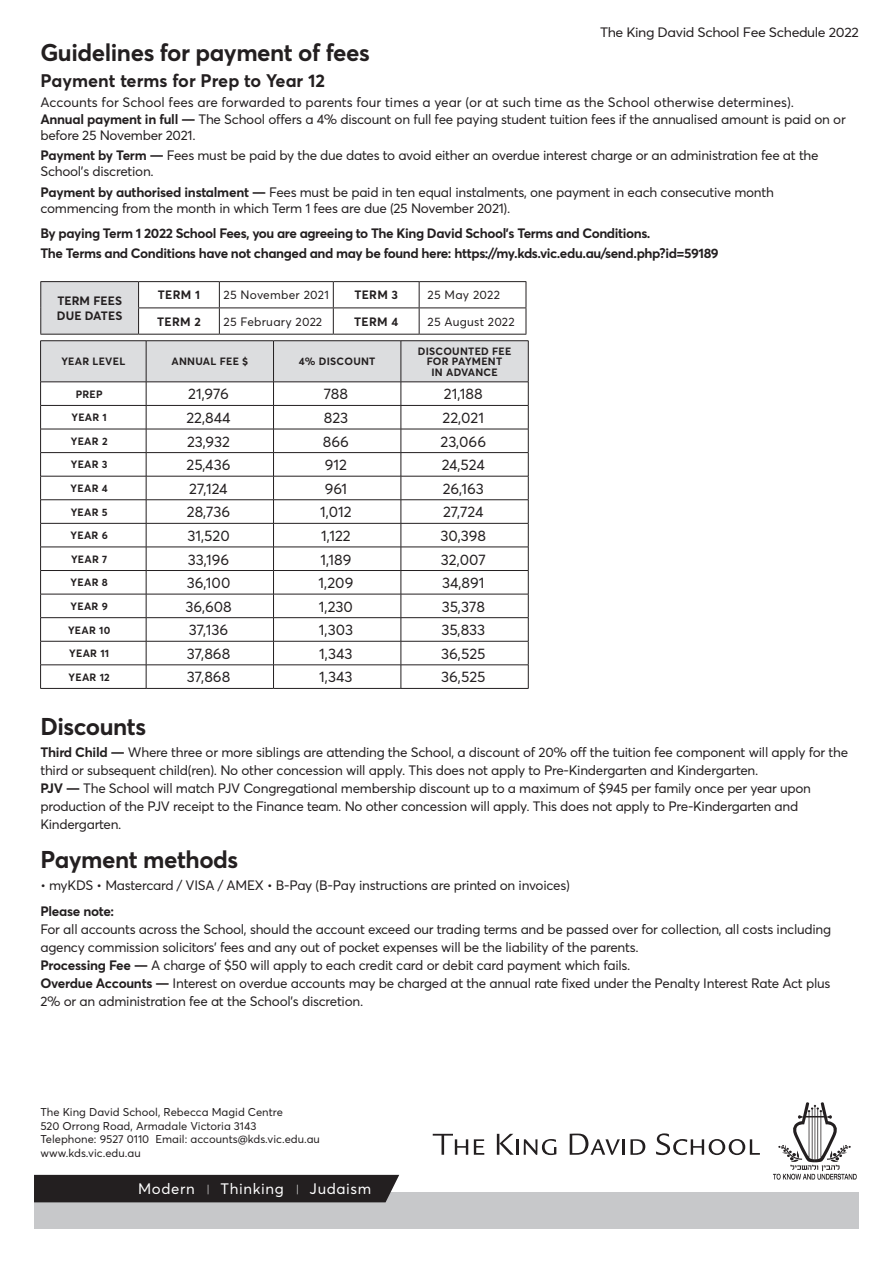
<style>
.page{position:relative;width:893px;height:1263px;background:#fff}
.page>*{position:absolute;margin:0;border:0;box-sizing:border-box;transform-origin:0 0}
.t1{font:700 24px "Averta";letter-spacing:-.02em;color:#231f20}
.t2{font:700 18px "Averta";color:#231f20}
.t3{font:15px "Averta Demo";color:#231f20}
.t4{font:15px "Averta Demo";letter-spacing:.04em;color:#fff}
.t5{font:13.5px/18px "Averta Demo";letter-spacing:-.02em;color:#231f20}
.t6{font:700 13.5px/20.4px "Averta";letter-spacing:-.03em;color:#231f20}
.t7{font:13.5px "Averta Demo";letter-spacing:-.02em;color:#231f20;scale:1.05 1}
.t8{font:12px "Averta Demo";letter-spacing:.02em;color:#231f20}
.t9{font:700 12px/15px "Averta";letter-spacing:.015em;color:#231f20}
.t10{font:11.25px/13.5px "Averta Demo";color:#231f20}
.t11{font:700 10.5px/10.5px "Averta";letter-spacing:.025em;color:#231f20;text-align:center}
.s1{font-family:"Averta";font-weight:700}
.s2{font-size:11.25px}
</style>
<div class="page">
<div style="left:41px;top:282px;width:98px;height:52px;background:#dcdddf"></div>
<hr style="left:40px;top:281px;width:99px;height:1px;background:#231f20">
<hr style="left:139px;top:281px;width:80px;height:1px;background:#231f20">
<hr style="left:219px;top:281px;width:114px;height:1px;background:#231f20">
<hr style="left:333px;top:281px;width:86px;height:1px;background:#231f20">
<hr style="left:419px;top:281px;width:107px;height:1px;background:#231f20">
<svg style="left:40px;top:282px;width:1px;height:52px"></svg>
<hr style="left:138px;top:307px;width:81px;height:1px;background:#231f20">
<svg style="left:138px;top:282px;width:1px;height:52px"></svg>
<hr style="left:219px;top:307px;width:114px;height:1px;background:#231f20">
<svg style="left:219px;top:282px;width:1px;height:52px"></svg>
<hr style="left:333px;top:307px;width:86px;height:1px;background:#231f20">
<svg style="left:333px;top:282px;width:1px;height:52px"></svg>
<hr style="left:419px;top:307px;width:107px;height:1px;background:#231f20">
<svg style="left:419px;top:282px;width:1px;height:52px"></svg>
<svg style="left:526px;top:282px;width:1px;height:52px"></svg>
<hr style="left:40px;top:334px;width:99px;height:1px;background:#231f20">
<hr style="left:139px;top:334px;width:80px;height:1px;background:#231f20">
<hr style="left:219px;top:334px;width:114px;height:1px;background:#231f20">
<hr style="left:333px;top:334px;width:86px;height:1px;background:#231f20">
<hr style="left:419px;top:334px;width:107px;height:1px;background:#231f20">
<hr style="left:146px;top:340px;width:128px;height:1px;background:#231f20">
<hr style="left:274px;top:340px;width:127px;height:1px;background:#231f20">
<hr style="left:401px;top:340px;width:127px;height:1px;background:#231f20">
<hr style="left:146px;top:688px;width:128px;height:1px;background:#231f20">
<hr style="left:274px;top:688px;width:127px;height:1px;background:#231f20">
<hr style="left:401px;top:688px;width:127px;height:1px;background:#231f20">
<svg style="left:40px;top:341px;width:489px;height:347px"></svg>
<hr style="left:40px;top:688px;width:106px;height:1px;background:#231f20">
<hr style="left:40px;top:340px;width:106px;height:1px;background:#231f20">
<svg style="left:433px;top:1134px;width:35px;height:21px"></svg>
<svg style="left:474px;top:1139px;width:10px;height:16px"></svg>
<svg style="left:497px;top:1134px;width:21px;height:21px"></svg>
<svg style="left:524px;top:1139px;width:32px;height:16px"></svg>
<svg style="left:570px;top:1133px;width:50px;height:22px"></svg>
<hr style="left:622px;top:1139px;width:3px;height:16px;background:#231f20">
<svg style="left:630px;top:1139px;width:15px;height:16px"></svg>
<svg style="left:656px;top:1133px;width:104px;height:22px"></svg>
<svg style="left:773px;top:1102px;width:83px;height:77px"></svg>
<div style="left:34px;top:1192px;width:825px;height:37px;background:#c7c8ca"></div>
<div style="left:34px;top:1175px;width:365px;height:27px;background:#231f20"></div>
<p class="t7" style="left:600px;top:23px;width:248px">The King David School Fee Schedule 2022</p>
<h1 class="t1" style="left:40px;top:37px;width:331px">Guidelines for payment of fees</h1>
<h2 class="t2" style="left:40px;top:69px;width:286px">Payment terms for Prep to Year 12</h2>
<p class="t5" style="left:40px;top:94px;width:807px;line-height:16.2px">Accounts for School fees are forwarded to parents four times a year (or at such time as the School otherwise determines).<br><span class="s1">Annual payment in full —</span> The School offers a 4% discount on full fee paying student tuition fees if the annualised amount is paid on or before 25 November 2021.</p>
<p class="t5" style="left:40px;top:147px;width:780px;line-height:16.2px"><span class="s1">Payment by Term —</span> Fees must be paid by the due dates to avoid either an overdue interest charge or an administration fee at the<br>School’s discretion.</p>
<p class="t5" style="left:40px;top:184px;width:735px;line-height:16.2px"><span class="s1">Payment by authorised instalment —</span> Fees must be paid in ten equal instalments, one payment in each consecutive month commencing from the month in which Term 1 fees are due (25 November 2021).</p>
<p class="t6" style="left:40px;top:223px;width:680px">By paying Term 1 2022 School Fees, you are agreeing to The King David School’s Terms and Conditions.<br>The Terms and Conditions have not changed and may be found here: https://my.kds.vic.edu.au/send.php?id=59189</p>
<p class="t9" style="left:57px;top:293px;width:67px">TERM FEES<br>DUE DATES</p>
<p class="t9" style="left:158px;top:287px;width:44px">TERM 1</p>
<p class="t8" style="left:224px;top:288px;width:107px">25 November 2021</p>
<p class="t9" style="left:354px;top:287px;width:45px">TERM 3</p>
<p class="t8" style="left:428px;top:288px;width:74px">25 May 2022</p>
<p class="t9" style="left:157px;top:314px;width:45px">TERM 2</p>
<p class="t8" style="left:224px;top:314px;width:100px">25 February 2022</p>
<p class="t9" style="left:354px;top:314px;width:46px">TERM 4</p>
<p class="t8" style="left:428px;top:314px;width:89px">25 August 2022</p>
<p class="t11" style="left:61px;top:356px;width:65px">YEAR LEVEL</p>
<p class="t11" style="left:172px;top:356px;width:78px">ANNUAL FEE $</p>
<p class="t11" style="left:299px;top:356px;width:78px">4% DISCOUNT</p>
<p class="t11" style="left:418px;top:346px;width:95px">DISCOUNTED FEE<br>FOR PAYMENT<br>IN ADVANCE</p>
<p class="t11" style="left:76px;top:389px;width:29px">PREP</p>
<p class="t3" style="left:188px;top:385px;width:42px">21,976</p>
<p class="t3" style="left:324px;top:385px;width:26px">788</p>
<p class="t3" style="left:444px;top:385px;width:40px">21,188</p>
<p class="t11" style="left:71px;top:412px;width:37px">YEAR 1</p>
<p class="t3" style="left:186px;top:408px;width:46px">22,844</p>
<p class="t3" style="left:324px;top:408px;width:26px">823</p>
<p class="t3" style="left:443px;top:408px;width:43px">22,021</p>
<p class="t11" style="left:71px;top:436px;width:38px">YEAR 2</p>
<p class="t3" style="left:187px;top:432px;width:44px">23,932</p>
<p class="t3" style="left:323px;top:432px;width:28px">866</p>
<p class="t3" style="left:441px;top:432px;width:47px">23,066</p>
<p class="t11" style="left:71px;top:459px;width:38px">YEAR 3</p>
<p class="t3" style="left:187px;top:455px;width:45px">25,436</p>
<p class="t3" style="left:325px;top:455px;width:24px">912</p>
<p class="t3" style="left:442px;top:455px;width:45px">24,524</p>
<p class="t11" style="left:71px;top:483px;width:39px">YEAR 4</p>
<p class="t3" style="left:189px;top:479px;width:40px">27,124</p>
<p class="t3" style="left:325px;top:479px;width:24px">961</p>
<p class="t3" style="left:443px;top:479px;width:43px">26,163</p>
<p class="t11" style="left:71px;top:506px;width:38px">YEAR 5</p>
<p class="t3" style="left:187px;top:503px;width:45px">28,736</p>
<p class="t3" style="left:320px;top:503px;width:33px">1,012</p>
<p class="t3" style="left:443px;top:503px;width:42px">27,724</p>
<p class="t11" style="left:71px;top:530px;width:39px">YEAR 6</p>
<p class="t3" style="left:187px;top:526px;width:44px">31,520</p>
<p class="t3" style="left:321px;top:526px;width:31px">1,122</p>
<p class="t3" style="left:441px;top:526px;width:47px">30,398</p>
<p class="t11" style="left:71px;top:554px;width:38px">YEAR 7</p>
<p class="t3" style="left:188px;top:550px;width:43px">33,196</p>
<p class="t3" style="left:320px;top:550px;width:33px">1,189</p>
<p class="t3" style="left:441px;top:550px;width:46px">32,007</p>
<p class="t11" style="left:71px;top:577px;width:39px">YEAR 8</p>
<p class="t3" style="left:187px;top:573px;width:45px">36,100</p>
<p class="t3" style="left:319px;top:573px;width:36px">1,209</p>
<p class="t3" style="left:442px;top:573px;width:44px">34,891</p>
<p class="t11" style="left:71px;top:601px;width:39px">YEAR 9</p>
<p class="t3" style="left:185px;top:597px;width:48px">36,608</p>
<p class="t3" style="left:319px;top:597px;width:36px">1,230</p>
<p class="t3" style="left:442px;top:597px;width:45px">35,378</p>
<p class="t11" style="left:68px;top:624px;width:44px">YEAR 10</p>
<p class="t3" style="left:189px;top:621px;width:41px">37,136</p>
<p class="t3" style="left:319px;top:621px;width:36px">1,303</p>
<p class="t3" style="left:441px;top:621px;width:46px">35,833</p>
<p class="t11" style="left:69px;top:648px;width:41px">YEAR 11</p>
<p class="t3" style="left:187px;top:644px;width:45px">37,868</p>
<p class="t3" style="left:319px;top:644px;width:35px">1,343</p>
<p class="t3" style="left:441px;top:644px;width:46px">36,525</p>
<p class="t11" style="left:69px;top:672px;width:43px">YEAR 12</p>
<p class="t3" style="left:187px;top:668px;width:45px">37,868</p>
<p class="t3" style="left:319px;top:668px;width:35px">1,343</p>
<p class="t3" style="left:441px;top:668px;width:46px">36,525</p>
<h1 class="t1" style="left:40px;top:711px;width:107px">Discounts</h1>
<p class="t5" style="left:40px;top:743px;width:809px"><span class="s1">Third Child —</span> Where three or more siblings are attending the School, a discount of 20% off the tuition fee component will apply for the third or subsequent child(ren). No other concession will apply. This does not apply to Pre-Kindergarten and Kindergarten.<br><span class="s1">PJV —</span> The School will match PJV Congregational membership discount up to a maximum of $945 per family once per year upon production of the PJV receipt to the Finance team. No other concession will apply. This does not apply to Pre-Kindergarten and Kindergarten.</p>
<h1 class="t1" style="left:40px;top:844px;width:199px">Payment methods</h1>
<p class="t5" style="left:40px;top:876px;width:531px">• myKDS • Mastercard / VISA / AMEX • B-Pay (B-Pay instructions are printed on invoices)</p>
<p class="t6" style="left:40px;top:901px;width:75px">Please note:</p>
<p class="t5" style="left:40px;top:920px;width:792px">For all accounts across the School, should the account exceed our trading terms and be passed over for collection, all costs including agency commission solicitors’ fees and any out of pocket expenses will be the liability of the parents.<br><span class="s1">Processing Fee —</span> A charge of $50 will apply to each credit card or debit card payment which fails.<br><span class="s1">Overdue Accounts —</span> Interest on overdue accounts may be charged at the annual rate fixed under the Penalty Interest Rate Act plus 2% or an administration fee at the School’s discretion.</p>
<p class="t10" style="left:40px;top:1105px;width:281px">The King David School, Rebecca Magid Centre<br>520 Orrong Road, Armadale Victoria 3143<br>Telephone: 9527 0110 Email: accounts@kds.vic.edu.au www.kds.vic.edu.au</p>
<p class="t4" style="left:138px;top:1179px;width:235px">Modern <span class="s2">|</span> Thinking <span class="s2">|</span> Judaism</p>
</div>
